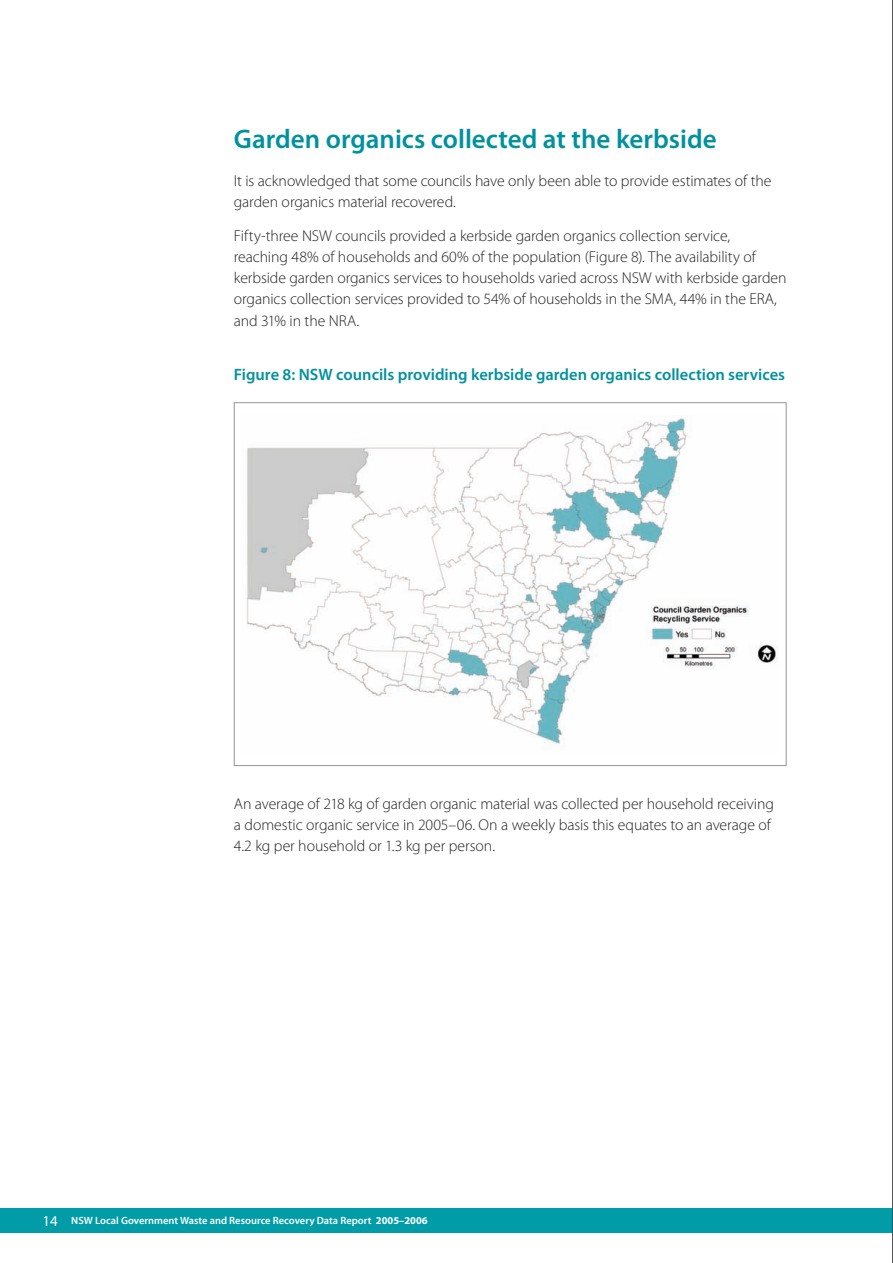
<style>
.page{position:relative;width:893px;height:1263px;background:#fff}
.page>*{position:absolute;margin:0;border:0;box-sizing:border-box;transform-origin:0 0}
.heading_1{font:600 27px "Myriad Pro";color:#00919f}
.Figure_table_heading{font:600 16.5px "Myriad Pro";color:#00919f}
.BODY_TEXT{font:300 15.75px/21px "Myriad Pro";letter-spacing:-.005em;color:#231f20}
.t1{font:15px "Myriad Pro";color:#fff}
.t2{font:600 10.5px "Myriad Pro";color:#fff}
.s1{font-weight:700}
</style>
<div class="page">
<div style="left:0;top:1208px;width:893px;height:24px;background:#009da9"></div>
<hr style="left:892px;top:0;width:1px;height:1263px;background:#231f20">
<svg style="left:892px;top:1208px;width:1px;height:25px"></svg>
<img style="left:246px;top:418px;width:531px;height:327px">
<p class="heading_1" style="left:234px;top:122px;width:484px">Garden organics collected at the kerbside</p>
<p class="BODY_TEXT" style="left:234px;top:170px;width:539px">It is acknowledged that some councils have only been able to provide estimates of the garden organics material recovered.</p>
<p class="BODY_TEXT" style="left:234px;top:225px;width:554px">Fifty-three NSW councils provided a kerbside garden organics collection service, reaching 48% of households and 60% of the population (Figure 8). The availability of kerbside garden organics services to households varied across NSW with kerbside garden organics collection services provided to 54% of households in the SMA, 44% in the ERA,</p>
<p class="BODY_TEXT" style="left:234px;top:310px;width:127px">and 31% in the NRA.</p>
<p class="Figure_table_heading" style="left:234px;top:364px;width:553px">Figure 8: NSW councils providing kerbside garden organics collection services</p>
<p class="BODY_TEXT" style="left:234px;top:793px;width:542px">An average of 218 kg of garden organic material was collected per household receiving a domestic organic service in 2005–06. On a weekly basis this equates to an average of<br>4.2 kg per household or 1.3 kg per person.</p>
<p class="t1" style="left:43px;top:1212px;width:17px">14</p>
<p class="t2" style="left:71px;top:1214px;width:358px">NSW Local Government Waste and Resource Recovery Data Report <span class="s1">2005–2006</span></p>
</div>
